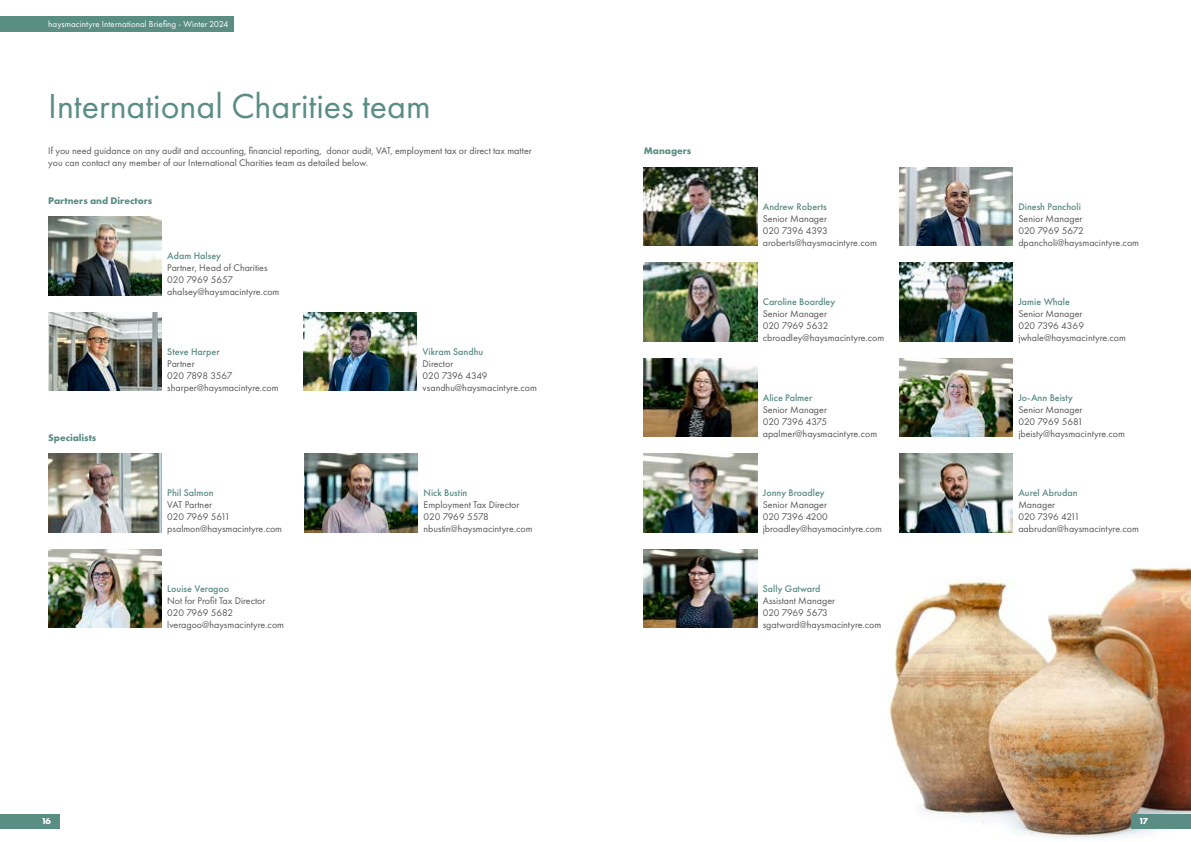
<style>
.page{position:relative;width:1191px;height:842px;background:#fff}
.page>*{position:absolute;margin:0;border:0;box-sizing:border-box;transform-origin:0 0}
.t1{font:36px "Futura PT";color:#5a8d84}
.t2{font:10px/12px "Futura PT";color:#575756}
.t3{font:500 10px "Futura PT";color:#5a8d84}
.t4{font:700 10px "Futura PT";color:#5a8d84}
.t5{font:9px "Futura PT";letter-spacing:.01em;color:#fff}
.t6{font:700 9px "Futura PT";color:#fff}
</style>
<div class="page">
<img style="left:888px;top:499px;width:303px;height:339px">
<img style="left:899px;top:454px;width:113px;height:78px">
<img style="left:643px;top:167px;width:114px;height:79px">
<img style="left:643px;top:263px;width:114px;height:78px">
<img style="left:643px;top:358px;width:114px;height:79px">
<img style="left:899px;top:167px;width:113px;height:79px">
<img style="left:899px;top:263px;width:113px;height:78px">
<img style="left:899px;top:358px;width:113px;height:79px">
<img style="left:643px;top:454px;width:114px;height:78px">
<img style="left:643px;top:549px;width:114px;height:79px">
<img style="left:48px;top:549px;width:114px;height:79px">
<img style="left:48px;top:454px;width:114px;height:78px">
<img style="left:304px;top:454px;width:114px;height:78px">
<img style="left:48px;top:217px;width:114px;height:78px">
<img style="left:48px;top:312px;width:114px;height:79px">
<img style="left:303px;top:312px;width:114px;height:79px">
<div style="left:1131px;top:814px;width:60px;height:14px;background:#5a8d84"></div>
<div style="left:0;top:814px;width:60px;height:14px;background:#5a8d84"></div>
<div style="left:0;top:16px;width:234px;height:16px;background:#5a8d84"></div>
<p class="t5" style="left:48px;top:19px;width:182px">haysmacintyre International Briefing - Winter 2024</p>
<h1 class="t1" style="left:48px;top:85px;width:384px">International Charities team</h1>
<p class="t2" style="left:48px;top:145px;width:485px">If you need guidance on any audit and accounting, financial reporting, donor audit, VAT, employment tax or direct tax matter you can contact any member of our International Charities team as detailed below.</p>
<p class="t4" style="left:48px;top:194px;width:106px">Partners and Directors</p>
<p class="t3" style="left:167px;top:250px;width:55px">Adam Halsey</p>
<p class="t2" style="left:167px;top:262px;width:114px">Partner, Head of Charities<br>020 7969 5657 ahalsey@haysmacintyre.com</p>
<p class="t4" style="left:48px;top:431px;width:50px">Specialists</p>
<p class="t3" style="left:167px;top:346px;width:54px">Steve Harper</p>
<p class="t2" style="left:167px;top:358px;width:113px">Partner<br>020 7898 3567 sharper@haysmacintyre.com</p>
<p class="t3" style="left:167px;top:487px;width:48px">Phil Salmon</p>
<p class="t2" style="left:167px;top:499px;width:116px">VAT Partner<br>020 7969 5611 psalmon@haysmacintyre.com</p>
<p class="t3" style="left:167px;top:583px;width:63px">Louise Veragoo</p>
<p class="t2" style="left:167px;top:595px;width:118px">Not for Profit Tax Director<br>020 7969 5682 lveragoo@haysmacintyre.com</p>
<p class="t3" style="left:422px;top:346px;width:62px">Vikram Sandhu</p>
<p class="t2" style="left:422px;top:358px;width:116px">Director<br>020 7396 4349 vsandhu@haysmacintyre.com</p>
<p class="t3" style="left:423px;top:487px;width:45px">Nick Bustin</p>
<p class="t2" style="left:423px;top:499px;width:110px">Employment Tax Director<br>020 7969 5578 nbustin@haysmacintyre.com</p>
<p class="t4" style="left:643px;top:144px;width:49px">Managers</p>
<p class="t3" style="left:763px;top:200px;width:65px">Andrew Roberts</p>
<p class="t2" style="left:763px;top:212px;width:116px">Senior Manager<br>020 7396 4393 aroberts@haysmacintyre.com</p>
<p class="t3" style="left:763px;top:296px;width:74px">Caroline Boardley</p>
<p class="t2" style="left:763px;top:308px;width:123px">Senior Manager<br>020 7969 5632 cbroadley@haysmacintyre.com</p>
<p class="t3" style="left:763px;top:391px;width:51px">Alice Palmer</p>
<p class="t2" style="left:763px;top:403px;width:116px">Senior Manager<br>020 7396 4375 apalmer@haysmacintyre.com</p>
<p class="t3" style="left:763px;top:487px;width:63px">Jonny Broadley</p>
<p class="t2" style="left:763px;top:499px;width:121px">Senior Manager<br>020 7396 4200 jbroadley@haysmacintyre.com</p>
<p class="t3" style="left:763px;top:583px;width:59px">Sally Gatward</p>
<p class="t2" style="left:763px;top:595px;width:120px">Assistant Manager<br>020 7969 5673 sgatward@haysmacintyre.com</p>
<p class="t3" style="left:1018px;top:200px;width:64px">Dinesh Pancholi</p>
<p class="t2" style="left:1018px;top:212px;width:122px">Senior Manager<br>020 7969 5672 dpancholi@haysmacintyre.com</p>
<p class="t3" style="left:1018px;top:296px;width:53px">Jamie Whale</p>
<p class="t2" style="left:1018px;top:308px;width:109px">Senior Manager<br>020 7396 4369 jwhale@haysmacintyre.com</p>
<p class="t3" style="left:1018px;top:391px;width:56px">Jo-Ann Beisty</p>
<p class="t2" style="left:1018px;top:403px;width:108px">Senior Manager<br>020 7969 5681 jbeisty@haysmacintyre.com</p>
<p class="t3" style="left:1018px;top:487px;width:61px">Aurel Abrudan</p>
<p class="t2" style="left:1018px;top:499px;width:122px">Manager<br>020 7396 4211 aabrudan@haysmacintyre.com</p>
<p class="t6" style="left:43px;top:816px;width:10px">16</p>
<p class="t6" style="left:1139px;top:816px;width:10px">17</p>
</div>
